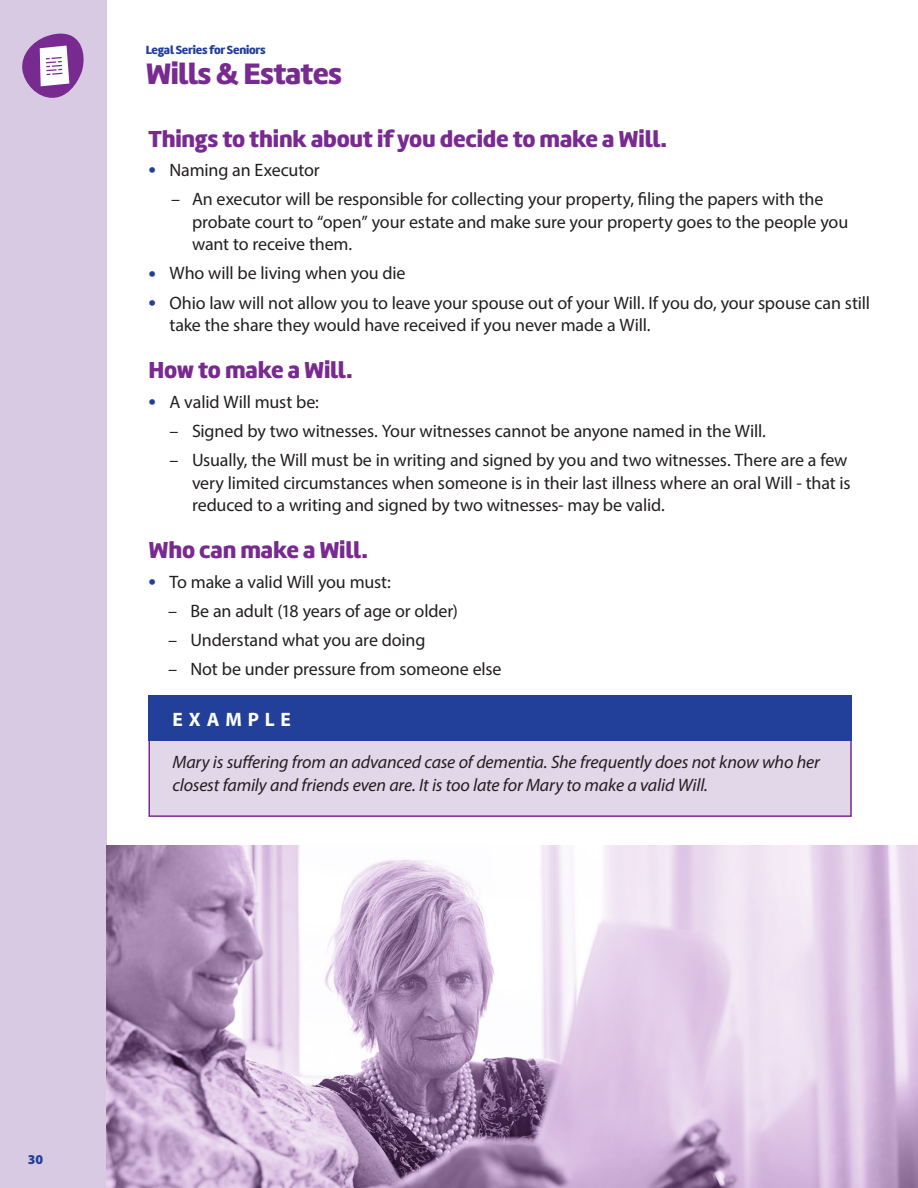
<style>
.page{position:relative;width:918px;height:1188px;background:#fff}
.page>*{position:absolute;margin:0;border:0;box-sizing:border-box;transform-origin:0 0}
.t1{font:900 30.6px "Marine";letter-spacing:-.02em;color:#792a91}
.Before_paragraph{font:900 24px "Marine";letter-spacing:-.01em;color:#792a91}
.Before_paragraph-2{font:700 19.5px "Myriad Pro";letter-spacing:.3em;color:#fff}
.Before_paragraph-3{font:18px/22.5px "Myriad Pro";letter-spacing:-.01em;color:#231f20}
.Before_paragraph-4{font:italic 18px/22.5px "Myriad Pro";letter-spacing:-.01em;color:#231f20}
.t2{font:900 13.5px "Myriad Pro";color:#223f99}
.t3{font:900 12.3px "Marine";letter-spacing:-.02em;color:#223f99}
.s1{font-size:27px;color:#223f99}
</style>
<div class="page">
<div style="left:148px;top:703px;width:704px;height:114px;background:#e2d6e9;border:2px solid #792a91"></div>
<div style="left:148px;top:695px;width:704px;height:46px;background:#223f99"></div>
<div style="left:0;top:1px;width:107px;height:1187px;background:#d8cae3"></div>
<svg style="left:22px;top:34px;width:62px;height:64px"></svg>
<img style="left:107px;top:845px;width:811px;height:343px">
<p class="t3" style="left:146px;top:42px;width:122px">Legal Series for Seniors</p>
<p class="t1" style="left:146px;top:54px;width:198px">Wills &amp; Estates</p>
<p class="Before_paragraph" style="left:148px;top:123px;width:520px">Things to think about if you decide to make a Will.</p>
<p class="Before_paragraph-3" style="left:148px;top:158px;width:173px"><span class="s1">•</span> Naming an Executor</p>
<p class="Before_paragraph-3" style="left:192px;top:188px;width:658px;text-indent:-21px">– An executor will be responsible for collecting your property, filing the papers with the probate court to “open” your estate and make sure your property goes to the people you want to receive them.</p>
<p class="Before_paragraph-3" style="left:148px;top:262px;width:259px"><span class="s1">•</span> Who will be living when you die</p>
<p class="Before_paragraph-3" style="left:170px;top:291px;width:702px;text-indent:-21px"><span class="s1">•</span> Ohio law will not allow you to leave your spouse out of your Will. If you do, your spouse can still take the share they would have received if you never made a Will.</p>
<p class="Before_paragraph" style="left:148px;top:355px;width:205px">How to make a Will.</p>
<p class="Before_paragraph-3" style="left:148px;top:390px;width:172px"><span class="s1">•</span> A valid Will must be:</p>
<p class="Before_paragraph-3" style="left:170px;top:419px;width:598px">– Signed by two witnesses. Your witnesses cannot be anyone named in the Will.</p>
<p class="Before_paragraph-3" style="left:192px;top:449px;width:660px;text-indent:-22px">– Usually, the Will must be in writing and signed by you and two witnesses. There are a few very limited circumstances when someone is in their last illness where an oral Will - that is reduced to a writing and signed by two witnesses- may be valid.</p>
<p class="Before_paragraph" style="left:148px;top:535px;width:221px">Who can make a Will.</p>
<p class="Before_paragraph-3" style="left:148px;top:570px;width:244px"><span class="s1">•</span> To make a valid Will you must:</p>
<p class="Before_paragraph-3" style="left:168px;top:599px;width:291px">– Be an adult (18 years of age or older)</p>
<p class="Before_paragraph-3" style="left:168px;top:629px;width:259px">– Understand what you are doing</p>
<p class="Before_paragraph-3" style="left:168px;top:658px;width:335px">– Not be under pressure from someone else</p>
<p class="Before_paragraph-2" style="left:172px;top:706px;width:120px">EXAMPLE</p>
<p class="Before_paragraph-4" style="left:172px;top:751px;width:649px">Mary is suffering from an advanced case of dementia. She frequently does not know who her closest family and friends even are. It is too late for Mary to make a valid Will.</p>
<p class="t2" style="left:28px;top:1151px;width:17px">30</p>
</div>
